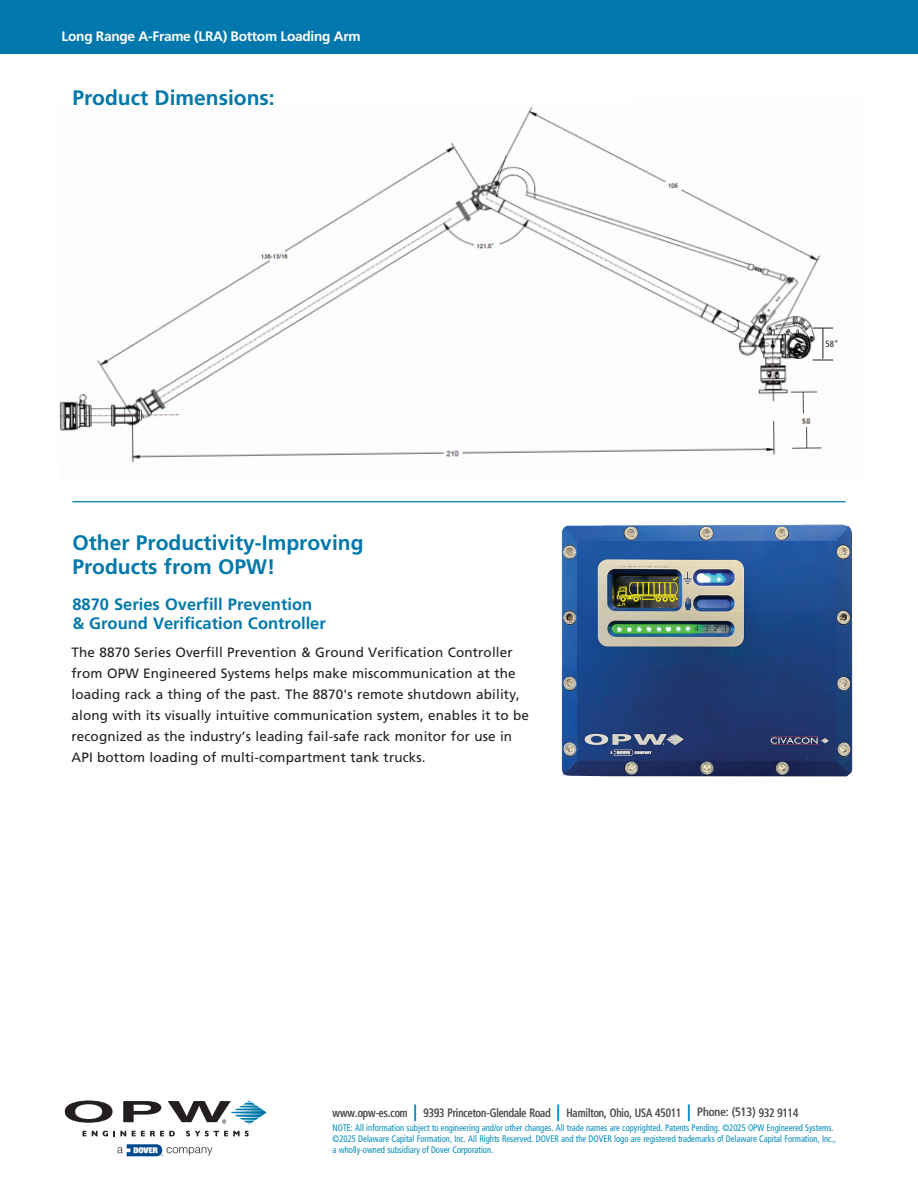
<style>
.page{position:relative;width:918px;height:1188px;background:#fff}
.page>*{position:absolute;margin:0;border:0;box-sizing:border-box;transform-origin:0 0}
.t1{font:700 21px/24.3px "Frutiger LT Std";color:#0078aa}
.t2{font:700 16.5px/18.3px "Frutiger LT Std";color:#0078aa}
.t3{font:700 13.65px "Frutiger LT Std";letter-spacing:-.02em;color:#fff}
.t4{font:13.5px/21px "Frutiger LT Std";letter-spacing:.01em;color:#231f20}
.t5{font:condensed 12px "Frutiger LT Std";color:#57585a;scale:.91 1}
.t6{font:condensed 9.45px/11.4px "Frutiger LT Std";color:#018abb;scale:.91 1}
.t7{font:condensed 9px "Frutiger LT Std";color:#231f20}
.s1{font-size:16.5px;color:#018abb}
</style>
<div class="page">
<svg style="left:65px;top:1101px;width:48px;height:22px"></svg>
<svg style="left:123px;top:1101px;width:38px;height:21px"></svg>
<svg style="left:168px;top:1101px;width:99px;height:24px"></svg>
<svg style="left:83px;top:1131px;width:43px;height:5px"></svg>
<svg style="left:132px;top:1131px;width:43px;height:5px"></svg>
<svg style="left:186px;top:1131px;width:63px;height:5px"></svg>
<svg style="left:117px;top:1144px;width:95px;height:12px"></svg>
<div style="left:0;top:0;width:918px;height:54px;background:#0078ae"></div>
<img style="left:59px;top:107px;width:775px;height:356px">
<img style="left:561px;top:524px;width:292px;height:253px">
<hr style="left:72px;top:501px;width:774px;height:1px;background:#0078aa">
<svg style="left:813px;top:328px;width:20px;height:1px"></svg>
<svg style="left:813px;top:360px;width:20px;height:1px"></svg>
<hr style="left:823px;top:328px;width:1px;height:31px;background:#231f20">
<p class="t3" style="left:62px;top:28px;width:301px">Long Range A-Frame (LRA) Bottom Loading Arm</p>
<h1 class="t1" style="left:72px;top:85px;width:204px">Product Dimensions:</h1>
<h1 class="t1" style="left:72px;top:530px;width:293px">Other Productivity-Improving<br>Products from OPW!</h1>
<p class="t2" style="left:72px;top:596px;width:255px">8870 Series Overfill Prevention &amp; Ground Verification Controller</p>
<p class="t4" style="left:72px;top:642px;width:459px">The 8870 Series Overfill Prevention &amp; Ground Verification Controller from OPW Engineered Systems helps make miscommunication at the loading rack a thing of the past. The 8870's remote shutdown ability, along with its visually intuitive communication system, enables it to be recognized as the industry’s leading fail-safe rack monitor for use in API bottom loading of multi-compartment tank trucks.</p>
<p class="t7" style="left:825px;top:339px;width:15px">58"</p>
<p class="t5" style="left:333px;top:1105px;width:513px">www.opw-es.com <span class="s1">|</span> 9393 Princeton-Glendale Road <span class="s1">|</span> Hamilton, Ohio, USA 45011 <span class="s1">|</span> Phone: (513) 932 9114</p>
<p class="t6" style="left:333px;top:1122px;width:554px">NOTE: All information subject to engineering and/or other changes. All trade names are copyrighted. Patents Pending. ©2025 OPW Engineered Systems. ©2025 Delaware Capital Formation, Inc. All Rights Reserved. DOVER and the DOVER logo are registered trademarks of Delaware Capital Formation, Inc., a wholly-owned subsidiary of Dover Corporation.</p>
</div>
